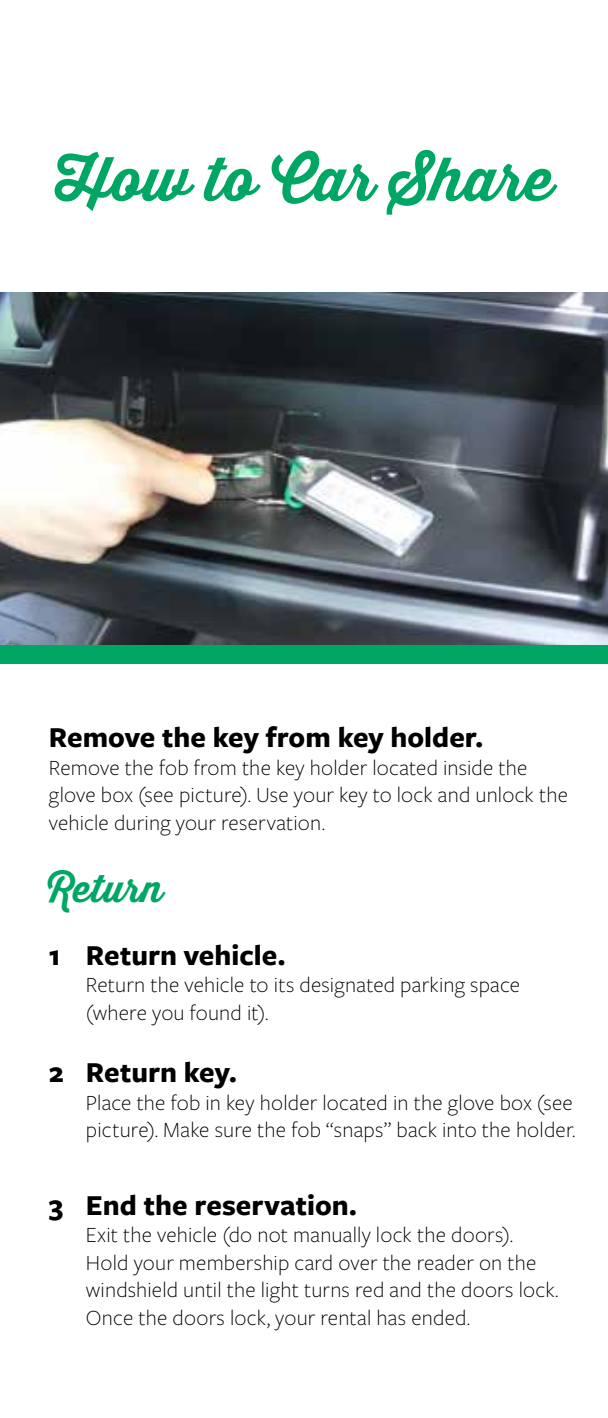
<style>
.page{position:relative;width:608px;height:1418px;background:#fff}
.page>*{position:absolute;margin:0;border:0;box-sizing:border-box;transform-origin:0 0}
.t1{font:700 59.75px "Thirsty Script";color:#00a664}
.t2{font:700 37.5px "Thirsty Script";letter-spacing:.03em;color:#00a664}
.t3{font:700 30px "Freight Sans Pro";color:#000}
.t4{font:300 22.5px/27.5px "Freight Sans Pro";letter-spacing:.01em;color:#000}
</style>
<div class="page">
<img style="left:0;top:292px;width:608px;height:353px">
<div style="left:0;top:645px;width:608px;height:18px;background:#00a664"></div>
<h1 class="t1" style="left:55px;top:134px;width:500px">How to Car Share</h1>
<h3 class="t3" style="left:49px;top:717px;width:436px">Remove the key from key holder.</h3>
<p class="t4" style="left:49px;top:752px;width:520px">Remove the fob from the key holder located inside the glove box (see picture). Use your key to lock and unlock the vehicle during your reservation.</p>
<h2 class="t2" style="left:48px;top:861px;width:117px">Return</h2>
<h3 class="t3" style="left:49px;top:934px;width:238px">1 Return vehicle.</h3>
<p class="t4" style="left:86px;top:970px;width:435px">Return the vehicle to its designated parking space (where you found it).</p>
<h3 class="t3" style="left:49px;top:1052px;width:190px">2 Return key.</h3>
<p class="t4" style="left:86px;top:1087px;width:491px">Place the fob in key holder located in the glove box (see picture). Make sure the fob “snaps” back into the holder.</p>
<h3 class="t3" style="left:49px;top:1184px;width:310px">3 End the reservation.</h3>
<p class="t4" style="left:86px;top:1220px;width:474px">Exit the vehicle (do not manually lock the doors).<br>Hold your membership card over the reader on the windshield until the light turns red and the doors lock.<br>Once the doors lock, your rental has ended.</p>
</div>
